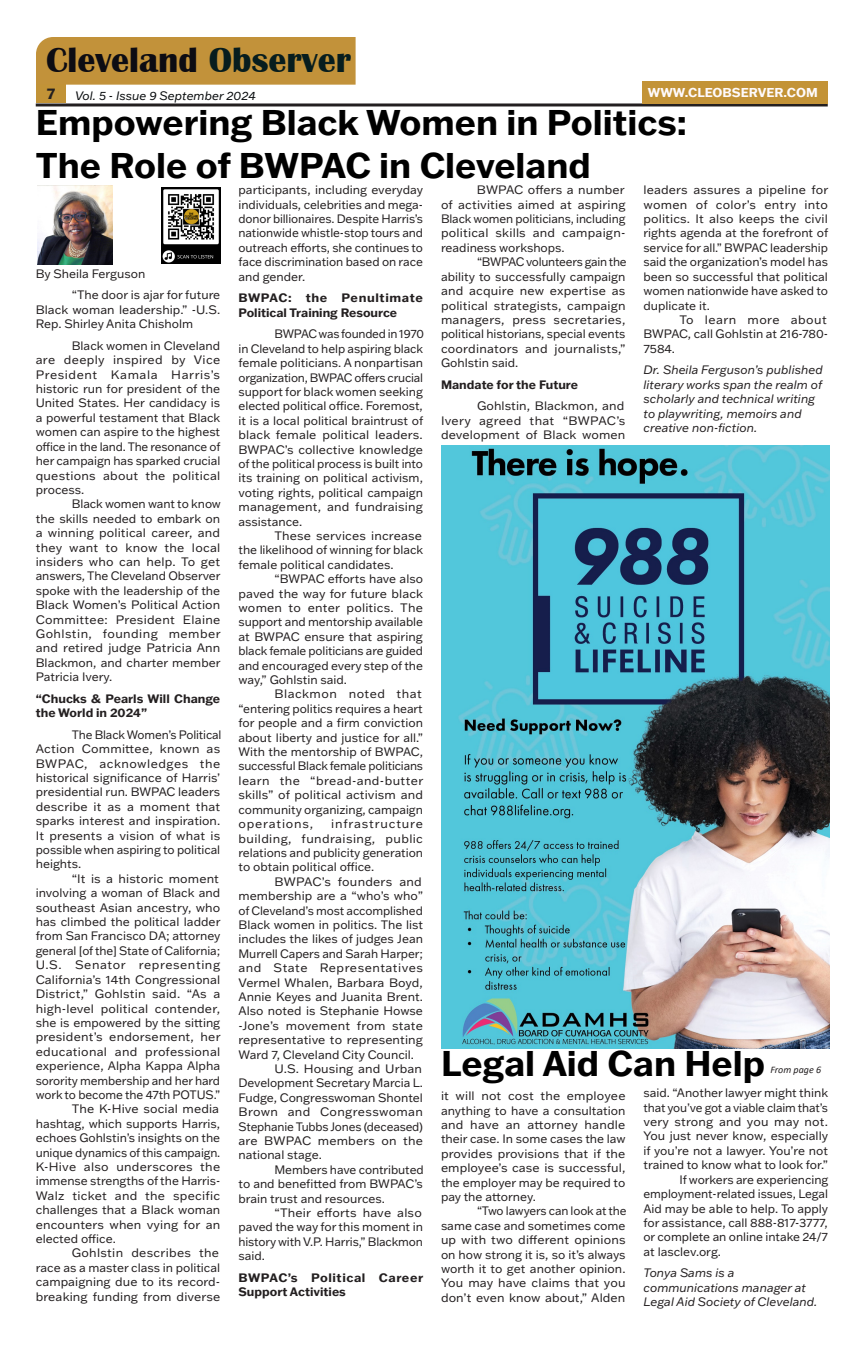
<style>
.page{position:relative;width:864px;height:1345px;background:#fff}
.page>*{position:absolute;margin:0;border:0;box-sizing:border-box;transform-origin:0 0}
.t1{font:700 36px "Britannic";color:#0d0c13}
.Paragraph_Style_2{font:700 35px "Franklin Gothic ATF";color:#000}
.t2{font:700 15px "Franklin Gothic ATF";color:#231f20}
.t3{font:700 12.6px "Franklin Gothic ATF";color:#fefafc}
.t4{font:12px/14.4px "Franklin Gothic ATF";color:#231f20;text-align:justify}
.t5{font:italic 12px/14.4px "Franklin Gothic ATF";color:#231f20}
.t6{font:700 12px/14.4px "Franklin Gothic ATF";color:#231f20}
.t7{font:italic 12px "Franklin Gothic ATF";color:#090c0e}
.t8{font:italic 10px "Calibri";color:#231f20}
.s1{color:#071d1e}
</style>
<div class="page">
<hr style="left:36px;top:103px;width:792px;height:3px;background:#231f20">
<div style="left:642px;top:81px;width:186px;height:22px;background:#c39337"></div>
<div style="left:36px;top:84px;width:30px;height:18px;background:#c29337"></div>
<div style="left:36px;top:37px;width:320px;height:48px;background:#c2923a"></div>
<img style="left:441px;top:445px;width:389px;height:603px">
<img style="left:38px;top:185px;width:74px;height:80px">
<img style="left:162px;top:188px;width:58px;height:76px">
<h1 class="t1" style="left:46px;top:40px;width:307px">Cleveland <span class="s1">Observer</span></h1>
<p class="Paragraph_Style_2" style="left:36px;top:99px;width:653px">Empowering Black Women in Politics:</p>
<p class="Paragraph_Style_2" style="left:36px;top:141px;width:557px">The Role of BWPAC in Cleveland</p>
<p class="t2" style="left:47px;top:83px;width:10px">7</p>
<p class="t7" style="left:75px;top:88px;width:182px">Vol. 5 - Issue 9 September 2024</p>
<p class="t3" style="left:648px;top:84px;width:171px">WWW.CLEOBSERVER.COM</p>
<p class="t4" style="left:36px;top:266px;width:111px">By Sheila Ferguson</p>
<p class="t4" style="left:36px;top:288px;width:186px;text-indent:36px">“The door is ajar for future Black woman leadership.” -U.S.<br>Rep. Shirley Anita Chisholm</p>
<p class="t4" style="left:36px;top:338px;width:186px;text-indent:36px">Black women in Cleveland are deeply inspired by Vice President Kamala Harris’s historic run for president of the United States. Her candidacy is a powerful testament that Black women can aspire to the highest office in the land. The resonance of her campaign has sparked crucial questions about the political process.</p>
<p class="t4" style="left:36px;top:496px;width:187px;text-indent:36px">Black women want to know the skills needed to embark on a winning political career, and they want to know the local insiders who can help. To get answers, The Cleveland Observer spoke with the leadership of the Black Women’s Political Action Committee: President Elaine Gohlstin, founding member and retired judge Patricia Ann Blackmon, and charter member Patricia Ivery.</p>
<p class="t6" style="left:36px;top:691px;width:186px">“Chucks &amp; Pearls Will Change the World in 2024”</p>
<p class="t4" style="left:36px;top:727px;width:187px;text-indent:36px">The Black Women’s Political Action Committee, known as BWPAC, acknowledges the historical significance of Harris’ presidential run. BWPAC leaders describe it as a moment that sparks interest and inspiration.<br>It presents a vision of what is possible when aspiring to political heights.</p>
<p class="t4" style="left:36px;top:871px;width:186px;text-align:left;text-indent:36px">“It is a historic moment involving a woman of Black and southeast Asian ancestry, who has climbed the political ladder from San Francisco DA; attorney general [of the] State of California;<br>U.S. Senator representing<br>California’s 14th Congressional<br>District,” Gohlstin said. “As a high-level political contender, she is empowered by the sitting president’s endorsement, her educational and professional experience, Alpha Kappa Alpha sorority membership and her hard work to become the 47th POTUS.”</p>
<p class="t4" style="left:36px;top:1101px;width:186px;text-indent:36px">The K-Hive social media hashtag, which supports Harris, echoes Gohlstin’s insights on the unique dynamics of this campaign.<br>K-Hive also underscores the immense strengths of the Harris-Walz ticket and the specific challenges that a Black woman encounters when vying for an elected office.</p>
<p class="t4" style="left:36px;top:1245px;width:186px;text-indent:36px">Gohlstin describes the race as a master class in political campaigning due to its record&shy;breaking funding from diverse</p>
<p class="t4" style="left:238px;top:182px;width:186px">participants, including everyday individuals, celebrities and mega&shy;donor billionaires. Despite Harris’s nationwide whistle-stop tours and outreach efforts, she continues to face discrimination based on race and gender.</p>
<p class="t6" style="left:238px;top:290px;width:186px">BWPAC: the Penultimate<br>Political Training Resource</p>
<p class="t4" style="left:238px;top:326px;width:187px;text-indent:36px">BWPAC was founded in 1970 in Cleveland to help aspiring black female politicians. A nonpartisan organization, BWPAC offers crucial support for black women seeking elected political office. Foremost, it is a local political braintrust of black female political leaders.<br>BWPAC’s collective knowledge of the political process is built into its training on political activism, voting rights, political campaign management, and fundraising assistance.</p>
<p class="t4" style="left:238px;top:528px;width:186px;text-indent:36px">These services increase the likelihood of winning for black female political candidates.</p>
<p class="t4" style="left:238px;top:571px;width:186px;text-indent:36px">“BWPAC efforts have also paved the way for future black women to enter politics. The support and mentorship available at BWPAC ensure that aspiring black female politicians are guided and encouraged every step of the way,” Gohlstin said.</p>
<p class="t4" style="left:238px;top:686px;width:186px;text-align:left;text-indent:36px">Blackmon noted that “entering politics requires a heart for people and a firm conviction about liberty and justice for all.”<br>With the mentorship of BWPAC, successful Black female politicians learn the “bread-and-butter skills” of political activism and community organizing, campaign operations,</p>
<p class="t4" style="left:238px;top:816px;width:186px;text-indent:93px">infrastructure building, fundraising, public relations and publicity generation to obtain political office.</p>
<p class="t4" style="left:238px;top:874px;width:186px;text-indent:36px">BWPAC’s founders and membership are a “who’s who” of Cleveland’s most accomplished Black women in politics. The list includes the likes of judges Jean Murrell Capers and Sarah Harper; and State Representatives Vermel Whalen, Barbara Boyd, Annie Keyes and Juanita Brent.<br>Also noted is Stephanie Howse -Jone’s movement from state representative to representing Ward 7, Cleveland City Council.</p>
<p class="t4" style="left:238px;top:1061px;width:186px;text-indent:36px">U.S. Housing and Urban Development Secretary Marcia L.<br>Fudge, Congresswoman Shontel Brown and Congresswoman Stephanie Tubbs Jones (deceased) are BWPAC members on the national stage.</p>
<p class="t4" style="left:238px;top:1162px;width:187px;text-indent:36px">Members have contributed to and benefitted from BWPAC’s brain trust and resources.</p>
<p class="t4" style="left:238px;top:1205px;width:186px;text-indent:36px">“Their efforts have also paved the way for this moment in history with V.P. Harris,” Blackmon said.</p>
<p class="t6" style="left:238px;top:1270px;width:186px">BWPAC’s Political Career<br>Support Activities</p>
<p class="t4" style="left:441px;top:182px;width:186px;text-indent:36px">BWPAC offers a number of activities aimed at aspiring Black women politicians, including political skills and campaign&shy;readiness workshops.</p>
<p class="t4" style="left:441px;top:254px;width:187px;text-indent:36px">“BWPAC volunteers gain the ability to successfully campaign and acquire new expertise as political strategists, campaign managers, press secretaries, political historians, special events coordinators and journalists,” Gohlstin said.</p>
<p class="t6" style="left:441px;top:377px;width:139px">Mandate for the Future</p>
<p class="t4" style="left:441px;top:398px;width:186px;text-indent:36px">Gohlstin, Blackmon, and Ivery agreed that “BWPAC’s development of Black women</p>
<p class="t4" style="left:644px;top:182px;width:186px">leaders assures a pipeline for women of color’s entry into politics. It also keeps the civil rights agenda at the forefront of service for all.” BWPAC leadership said the organization’s model has been so successful that political women nationwide have asked to duplicate it.</p>
<p class="t4" style="left:644px;top:312px;width:186px;text-indent:36px">To learn more about BWPAC, call Gohlstin at 216-780- 7584.</p>
<p class="t5" style="left:644px;top:362px;width:181px">Dr. Sheila Ferguson’s published literary works span the realm of scholarly and technical writing to playwriting, memoirs and creative non-fiction.</p>
<p class="Paragraph_Style_2" style="left:441px;top:1039px;width:325px">Legal Aid Can Help</p>
<p class="t4" style="left:441px;top:1088px;width:186px">it will not cost the employee anything to have a consultation and have an attorney handle their case. In some cases the law provides provisions that if the employee’s case is successful, the employer may be required to pay the attorney.</p>
<p class="t4" style="left:441px;top:1203px;width:187px;text-indent:36px">“Two lawyers can look at the same case and sometimes come up with two different opinions on how strong it is, so it’s always worth it to get another opinion.<br>You may have claims that you don’t even know about,” Alden</p>
<p class="t8" style="left:770px;top:1063px;width:52px">From page 6</p>
<p class="t4" style="left:644px;top:1085px;width:186px">said. “Another lawyer might think that you’ve got a viable claim that’s very strong and you may not.<br>You just never know, especially if you’re not a lawyer. You’re not trained to know what to look for.”</p>
<p class="t4" style="left:644px;top:1171px;width:186px;text-indent:36px">If workers are experiencing employment-related issues, Legal Aid may be able to help. To apply for assistance, call 888-817-3777, or complete an online intake 24/7 at lasclev.org.</p>
<p class="t5" style="left:644px;top:1265px;width:175px">Tonya Sams is a communications manager at<br>Legal Aid Society of Cleveland.</p>
</div>
